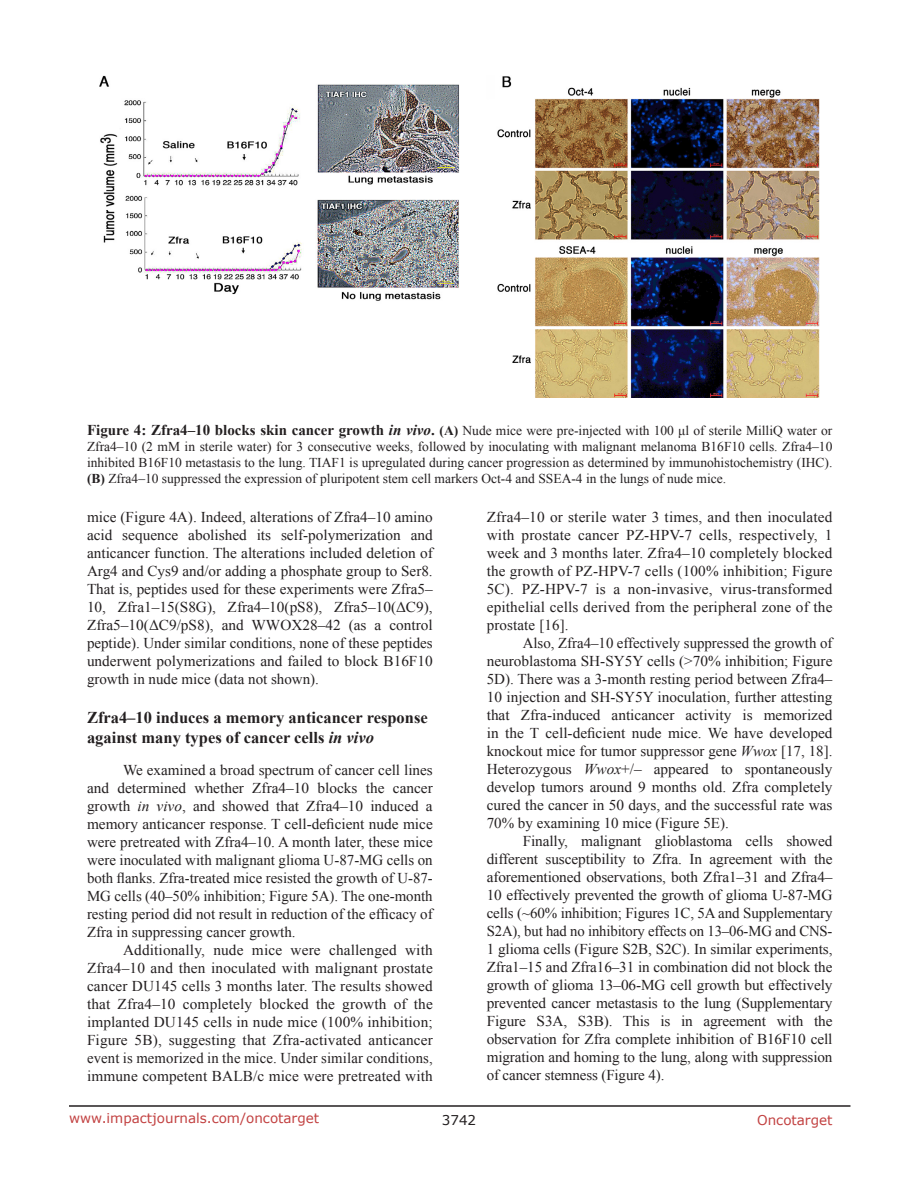
<style>
.page{position:relative;width:918px;height:1188px;background:#fff}
.page>*{position:absolute;margin:0;border:0;box-sizing:border-box;transform-origin:0 0}
.SubHeading{font:700 16.5px/19.8px "Times New Roman";color:#231f20}
.BodyText{font:15px/18px "Times New Roman";color:#231f20;text-align:justify}
.FigureText{font:13.5px/16.2px "Times New Roman";color:#231f20;text-align:justify}
.t1{font:13.5px "Verdana";color:#c24141}
.t2{font:13.5px "Verdana";color:#231f20}
.s1{font-weight:700;font-size:15px}
.s2{font-weight:700;font-style:italic;font-size:15px}
.s3{font-weight:700}
.s4{font-style:italic}
</style>
<div class="page">
<hr style="left:69px;top:1105px;width:781px;height:2px;background:#231f20">
<img style="left:100px;top:75px;width:720px;height:322px">
<p class="FigureText" style="left:87px;top:422px;width:747px"><span class="s1">Figure 4: Zfra4–10 blocks skin cancer growth</span> <span class="s2">in vivo</span><span class="s1">.</span> <span class="s3">(A)</span> Nude mice were pre-injected with 100 μl of sterile MilliQ water or Zfra4–10 (2 mM in sterile water) for 3 consecutive weeks, followed by inoculating with malignant melanoma B16F10 cells. Zfra4–10 inhibited B16F10 metastasis to the lung. TIAF1 is upregulated during cancer progression as determined by immunohistochemistry (IHC). <span class="s3">(B)</span> Zfra4–10 suppressed the expression of pluripotent stem cell markers Oct-4 and SSEA-4 in the lungs of nude mice.</p>
<p class="BodyText" style="left:87px;top:508px;width:347px">mice (Figure 4A). Indeed, alterations of Zfra4–10 amino acid sequence abolished its self-polymerization and anticancer function. The alterations included deletion of Arg4 and Cys9 and/or adding a phosphate group to Ser8.<br>That is, peptides used for these experiments were Zfra5– 10, Zfra1–15(S8G), Zfra4–10(pS8), Zfra5–10(ΔC9), Zfra5–10(ΔC9/pS8), and WWOX28–42 (as a control peptide). Under similar conditions, none of these peptides underwent polymerizations and failed to block B16F10 growth in nude mice (data not shown).</p>
<p class="SubHeading" style="left:87px;top:708px;width:342px">Zfra4–10 induces a memory anticancer response against many types of cancer cells <span class="s4">in vivo</span></p>
<p class="BodyText" style="left:87px;top:760px;width:347px;text-indent:36px">We examined a broad spectrum of cancer cell lines and determined whether Zfra4–10 blocks the cancer growth <span class="s4">in vivo</span>, and showed that Zfra4–10 induced a memory anticancer response. T cell-deficient nude mice were pretreated with Zfra4–10. A month later, these mice were inoculated with malignant glioma U-87-MG cells on both flanks. Zfra-treated mice resisted the growth of U-87- MG cells (40–50% inhibition; Figure 5A). The one-month resting period did not result in reduction of the efficacy of Zfra in suppressing cancer growth.</p>
<p class="BodyText" style="left:87px;top:940px;width:347px;text-indent:36px">Additionally, nude mice were challenged with Zfra4–10 and then inoculated with malignant prostate cancer DU145 cells 3 months later. The results showed that Zfra4–10 completely blocked the growth of the implanted DU145 cells in nude mice (100% inhibition; Figure 5B), suggesting that Zfra-activated anticancer event is memorized in the mice. Under similar conditions, immune competent BALB/c mice were pretreated with</p>
<p class="BodyText" style="left:487px;top:508px;width:347px">Zfra4–10 or sterile water 3 times, and then inoculated with prostate cancer PZ-HPV-7 cells, respectively, 1 week and 3 months later. Zfra4–10 completely blocked the growth of PZ-HPV-7 cells (100% inhibition; Figure 5C). PZ-HPV-7 is a non-invasive, virus-transformed epithelial cells derived from the peripheral zone of the prostate [16].</p>
<p class="BodyText" style="left:487px;top:634px;width:347px;text-indent:36px">Also, Zfra4–10 effectively suppressed the growth of neuroblastoma SH-SY5Y cells (&gt;70% inhibition; Figure 5D). There was a 3-month resting period between Zfra4– 10 injection and SH-SY5Y inoculation, further attesting that Zfra-induced anticancer activity is memorized in the T cell-deficient nude mice. We have developed knockout mice for tumor suppressor gene <span class="s4">Wwox</span> [17, 18].<br>Heterozygous <span class="s4">Wwox</span>+/– appeared to spontaneously develop tumors around 9 months old. Zfra completely cured the cancer in 50 days, and the successful rate was 70% by examining 10 mice (Figure 5E).</p>
<p class="BodyText" style="left:487px;top:832px;width:347px;text-indent:36px">Finally, malignant glioblastoma cells showed different susceptibility to Zfra. In agreement with the aforementioned observations, both Zfra1–31 and Zfra4– 10 effectively prevented the growth of glioma U-87-MG cells (~60% inhibition; Figures 1C, 5A and Supplementary S2A), but had no inhibitory effects on 13–06-MG and CNS-1 glioma cells (Figure S2B, S2C). In similar experiments, Zfra1–15 and Zfra16–31 in combination did not block the growth of glioma 13–06-MG cell growth but effectively prevented cancer metastasis to the lung (Supplementary Figure S3A, S3B). This is in agreement with the observation for Zfra complete inhibition of B16F10 cell migration and homing to the lung, along with suppression of cancer stemness (Figure 4).</p>
<p class="t1" style="left:69px;top:1109px;width:252px">www.impactjournals.com/oncotarget</p>
<p class="t2" style="left:442px;top:1111px;width:36px">3742</p>
<p class="t1" style="left:757px;top:1111px;width:77px">Oncotarget</p>
</div>
